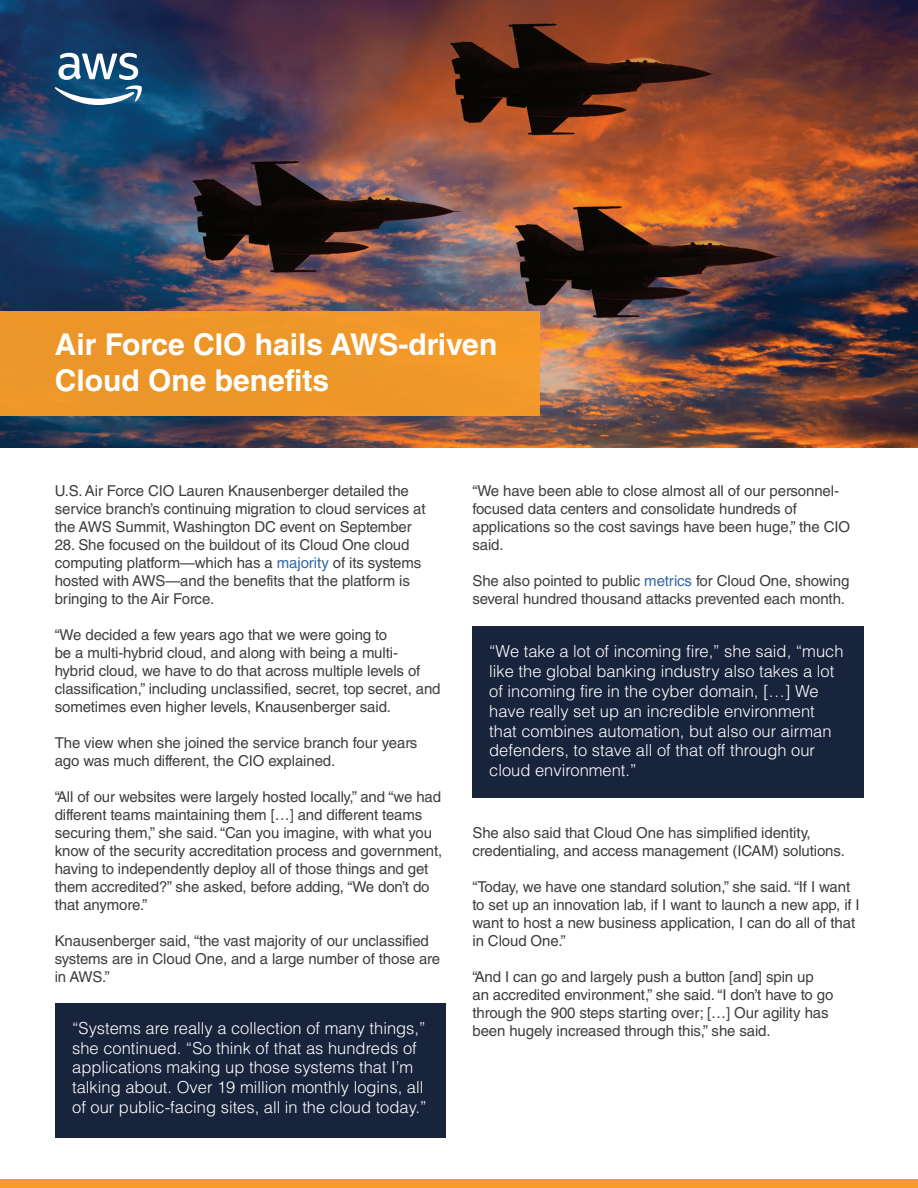
<style>
.page{position:relative;width:918px;height:1188px;background:#fff}
.page>*{position:absolute;margin:0;border:0;box-sizing:border-box;transform-origin:0 0}
.t1{font:700 30px/36px "Helvetica LT Std";color:#fff}
.t2{font:300 16.5px/19.8px "Helvetica LT Std";color:#fff}
.t3{font:15px/18px "Helvetica LT Std";letter-spacing:-.01em;color:#3e3e3f}
.s1{color:#3667a4}
</style>
<div class="page">
<img style="left:0;top:0;width:918px;height:447px">
<div style="left:0;top:312px;width:540px;height:104px;background:#ed9729"></div>
<div style="left:0;top:1179px;width:918px;height:9px;background:#f89c27"></div>
<svg style="left:54px;top:53px;width:89px;height:52px"></svg>
<div style="left:55px;top:1003px;width:391px;height:135px;background:#18233c"></div>
<div style="left:472px;top:626px;width:392px;height:172px;background:#18233c"></div>
<h1 class="t1" style="left:55px;top:326px;width:444px">Air Force CIO hails AWS-driven<br>Cloud One benefits</h1>
<p class="t3" style="left:55px;top:482px;width:372px">U.S. Air Force CIO Lauren Knausenberger detailed the service branch’s continuing migration to cloud services at the AWS Summit, Washington DC event on September</p>
<p class="t3" style="left:55px;top:536px;width:368px">28. She focused on the buildout of its Cloud One cloud computing platform—which has a <span class="s1">majority</span> of its systems hosted with AWS—and the benefits that the platform is bringing to the Air Force.</p>
<p class="t3" style="left:55px;top:626px;width:387px">“We decided a few years ago that we were going to<br>be a multi-hybrid cloud, and along with being a multi&shy;hybrid cloud, we have to do that across multiple levels of classification,” including unclassified, secret, top secret, and sometimes even higher levels, Knausenberger said.</p>
<p class="t3" style="left:55px;top:734px;width:364px">The view when she joined the service branch four years ago was much different, the CIO explained.</p>
<p class="t3" style="left:55px;top:788px;width:389px">“All of our websites were largely hosted locally,” and “we had different teams maintaining them […] and different teams securing them,” she said. “Can you imagine, with what you know of the security accreditation process and government, having to independently deploy all of those things and get them accredited?” she asked, before adding, “We don’t do that anymore.”</p>
<p class="t3" style="left:55px;top:932px;width:387px">Knausenberger said, “the vast majority of our unclassified systems are in Cloud One, and a large number of those are in AWS.”</p>
<p class="t3" style="left:472px;top:482px;width:379px">“We have been able to close almost all of our personnel&shy;focused data centers and consolidate hundreds of applications so the cost savings have been huge,” the CIO said.</p>
<p class="t3" style="left:472px;top:572px;width:378px">She also pointed to public <span class="s1">metrics</span> for Cloud One, showing several hundred thousand attacks prevented each month.</p>
<p class="t2" style="left:489px;top:642px;width:356px">“We take a lot of incoming fire,” she said, “much like the global banking industry also takes a lot of incoming fire in the cyber domain, […] We have really set up an incredible environment that combines automation, but also our airman defenders, to stave all of that off through our cloud environment.”</p>
<p class="t3" style="left:472px;top:824px;width:374px">She also said that Cloud One has simplified identity, credentialing, and access management (ICAM) solutions.</p>
<p class="t3" style="left:472px;top:878px;width:389px">“Today, we have one standard solution,” she said. “If I want to set up an innovation lab, if I want to launch a new app, if I want to host a new business application, I can do all of that in Cloud One.”</p>
<p class="t3" style="left:472px;top:968px;width:362px">“And I can go and largely push a button [and] spin up an accredited environment,” she said. “I don’t have to go through the 900 steps starting over; […] Our agility has</p>
<p class="t2" style="left:72px;top:1018px;width:355px">“Systems are really a collection of many things,”</p>
<p class="t3" style="left:472px;top:1022px;width:300px">been hugely increased through this,” she said.</p>
<p class="t2" style="left:72px;top:1038px;width:356px">she continued. “So think of that as hundreds of applications making up those systems that I’m talking about. Over 19 million monthly logins, all of our public-facing sites, all in the cloud today.”</p>
</div>
